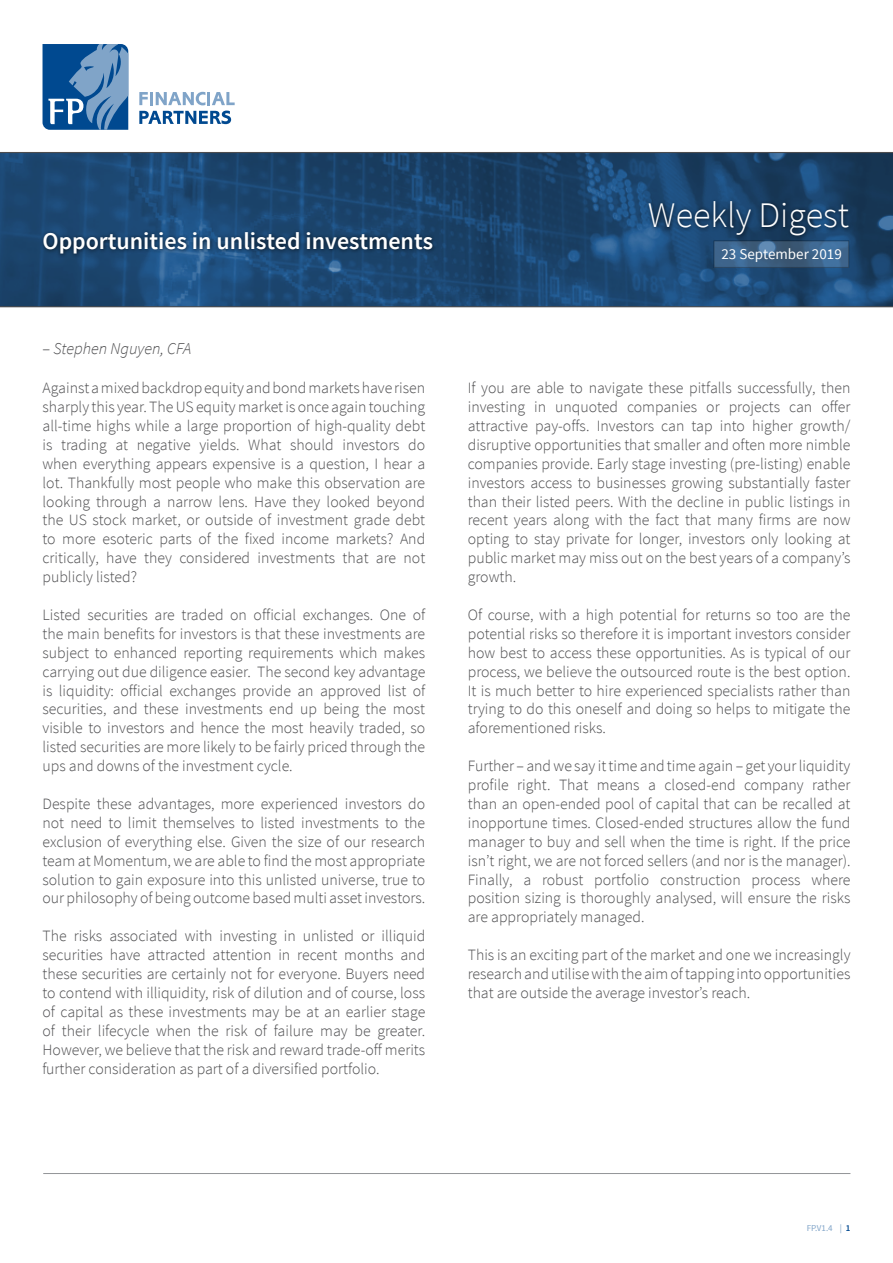
<style>
.page{position:relative;width:893px;height:1263px;background:#fff}
.page>*{position:absolute;margin:0;border:0;box-sizing:border-box;transform-origin:0 0}
.t1{font:300 36px "Source Sans Pro";color:#fff}
.t2{font:600 24px "Source Sans Pro";color:#fff}
.t3{font:italic 300 16.5px "Source Sans Pro";color:#4d4d4f}
.t4{font:300 15.75px/18.9px "Source Sans Pro";color:#4d4d4f;text-align:justify}
.t5{font:15px "Source Sans Pro";color:#fff}
.t6{font:9px "Source Sans Pro";color:#80a4c8}
.s1{font-style:normal;font-size:16.2px}
.s2{font-weight:600;color:#004990}
</style>
<div class="page">
<svg style="left:0;top:153px;width:893px;height:153px;background:#1c4671"></svg>
<hr style="left:0;top:306px;width:893px;height:1px;background:#4d4d4f">
<hr style="left:0;top:152px;width:893px;height:1px;background:#4d4d4f">
<svg style="left:139px;top:92px;width:96px;height:13px"></svg>
<svg style="left:139px;top:111px;width:92px;height:13px"></svg>
<svg style="left:43px;top:44px;width:85px;height:86px;background:#3e75ab"></svg>
<hr style="left:43px;top:1173px;width:807px;height:1px;background:#939598">
<div style="left:645px;top:197px;width:208px;height:43px;background:#000;opacity:.75"></div>
<svg style="left:716px;top:243px;width:131px;height:23px;background:#3f658a"></svg>
<div style="left:40px;top:229px;width:397px;height:30px;background:#000;opacity:.75"></div>
<h2 class="t2" style="left:43px;top:226px;width:392px">Opportunities in unlisted investments</h2>
<p class="t3" style="left:43px;top:338px;width:150px"><span class="s1">–</span> Stephen Nguyen, CFA</p>
<p class="t4" style="left:43px;top:378px;width:384px">Against a mixed backdrop equity and bond markets have risen sharply this year. The US equity market is once again touching all-time highs while a large proportion of high-quality debt is trading at negative yields. What should investors do when everything appears expensive is a question, I hear a lot. Thankfully most people who make this observation are looking through a narrow lens. Have they looked beyond the US stock market, or outside of investment grade debt to more esoteric parts of the fixed income markets? And critically, have they considered investments that are not publicly listed?</p>
<p class="t4" style="left:43px;top:605px;width:384px">Listed securities are traded on official exchanges. One of the main benefits for investors is that these investments are subject to enhanced reporting requirements which makes carrying out due diligence easier. The second key advantage is liquidity: official exchanges provide an approved list of securities, and these investments end up being the most visible to investors and hence the most heavily traded, so listed securities are more likely to be fairly priced through the ups and downs of the investment cycle.</p>
<p class="t4" style="left:43px;top:794px;width:384px">Despite these advantages, more experienced investors do not need to limit themselves to listed investments to the exclusion of everything else. Given the size of our research team at Momentum, we are able to find the most appropriate solution to gain exposure into this unlisted universe, true to our philosophy of being outcome based multi asset investors.</p>
<p class="t4" style="left:43px;top:927px;width:384px">The risks associated with investing in unlisted or illiquid securities have attracted attention in recent months and these securities are certainly not for everyone. Buyers need to contend with illiquidity, risk of dilution and of course, loss of capital as these investments may be at an earlier stage of their lifecycle when the risk of failure may be greater.<br>However, we believe that the risk and reward trade-off merits further consideration as part of a diversified portfolio.</p>
<h1 class="t1" style="left:648px;top:194px;width:202px">Weekly Digest</h1>
<p class="t5" style="left:721px;top:245px;width:122px">23 September 2019</p>
<p class="t4" style="left:468px;top:378px;width:384px">If you are able to navigate these pitfalls successfully, then investing in unquoted companies or projects can offer attractive pay-offs. Investors can tap into higher growth/ disruptive opportunities that smaller and often more nimble companies provide. Early stage investing (pre-listing) enable investors access to businesses growing substantially faster than their listed peers. With the decline in public listings in recent years along with the fact that many firms are now opting to stay private for longer, investors only looking at public market may miss out on the best years of a company’s growth.</p>
<p class="t4" style="left:468px;top:605px;width:384px">Of course, with a high potential for returns so too are the potential risks so therefore it is important investors consider how best to access these opportunities. As is typical of our process, we believe the outsourced route is the best option.<br>It is much better to hire experienced specialists rather than trying to do this oneself and doing so helps to mitigate the aforementioned risks.</p>
<p class="t4" style="left:468px;top:756px;width:384px">Further – and we say it time and time again – get your liquidity profile right. That means a closed-end company rather than an open-ended pool of capital that can be recalled at inopportune times. Closed-ended structures allow the fund manager to buy and sell when the time is right. If the price isn’t right, we are not forced sellers (and nor is the manager).<br>Finally, a robust portfolio construction process where position sizing is thoroughly analysed, will ensure the risks are appropriately managed.</p>
<p class="t4" style="left:468px;top:945px;width:384px">This is an exciting part of the market and one we increasingly research and utilise with the aim of tapping into opportunities that are outside the average investor’s reach.</p>
<p class="t6" style="left:807px;top:1223px;width:45px">FP.V1.4 | <span class="s2">1</span></p>
</div>
